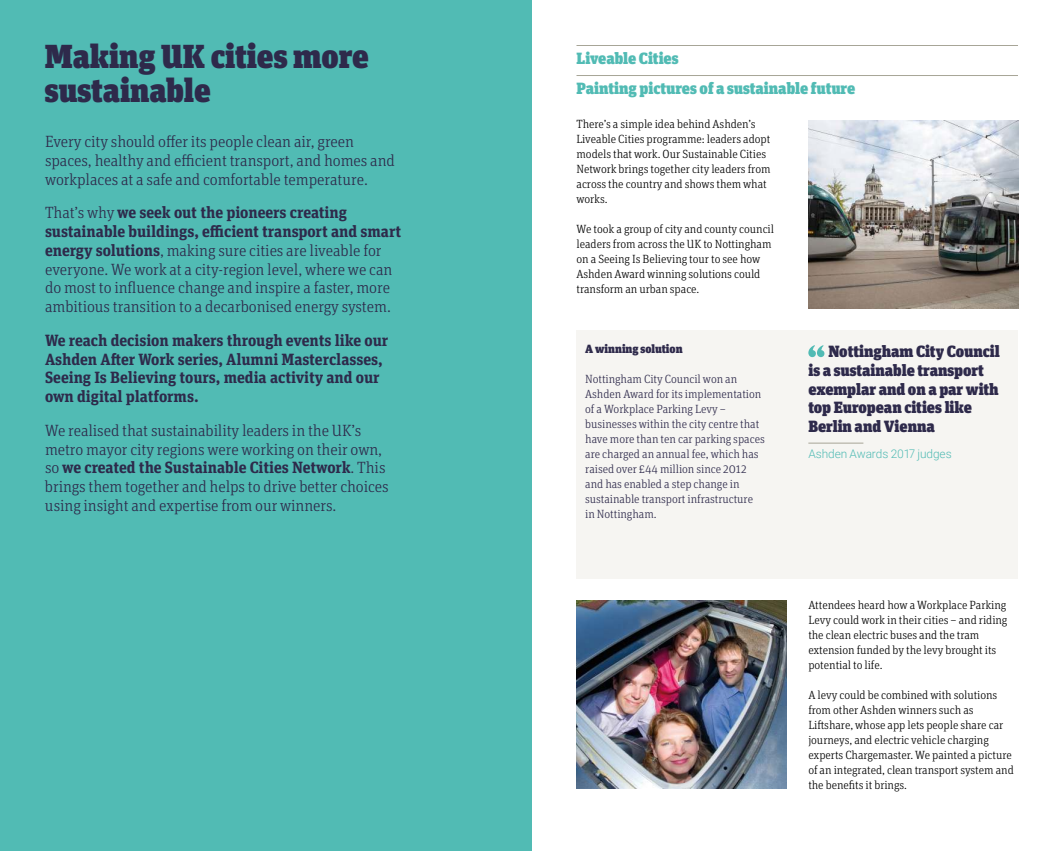
<style>
.page{position:relative;width:1063px;height:851px;background:#fff}
.page>*{position:absolute;margin:0;border:0;box-sizing:border-box;transform-origin:0 0}
.t1{font:900 33.25px/33.8px "Unit Slab Pro";color:#2e2a4b}
.t2{font:300 16.25px/18.8px "Unit Slab Pro";letter-spacing:-.005em;color:#2e2a4b}
.t3{font:700 16.25px/18.8px "Unit Slab Pro";letter-spacing:-.005em;color:#2e2a4b}
.t4{font:900 16.25px/18.8px "Unit Slab Pro";color:#2e2a4b}
.t5{font:900 16.25px/30px "Unit Slab Pro";color:#51bbb4}
.t6{font:300 11.88px/15px "Unit Slab Pro";letter-spacing:-.005em;color:#000}
.t7{font:300 11.88px/15px "Unit Slab Pro";letter-spacing:-.005em;color:#2e2a4b}
.t8{font:300 11.88px "Roboto";letter-spacing:-.005em;color:#51bbb4}
.t9{font:900 11.88px "Unit Slab Pro";color:#2e2a4b}
.s1{font-weight:700}
</style>
<div class="page">
<div style="left:0;top:0;width:531px;height:850px;background:#51bbb4"></div>
<div style="left:576px;top:330px;width:442px;height:248px;background:#f6f5f2"></div>
<hr style="left:576px;top:45px;width:442px;height:1px;background:#a7a597">
<hr style="left:576px;top:75px;width:442px;height:1px;background:#a7a597">
<img style="left:808px;top:120px;width:210px;height:188px">
<img style="left:576px;top:600px;width:210px;height:188px">
<svg style="left:808px;top:345px;width:16px;height:12px"></svg>
<hr style="left:808px;top:443px;width:55px;height:1px;background:#a7a597">
<h1 class="t1" style="left:45px;top:42px;width:325px">Making UK cities more sustainable</h1>
<h2 class="t5" style="left:576px;top:45px;width:280px">Liveable Cities<br>Painting pictures of a sustainable future</h2>
<p class="t6" style="left:576px;top:117px;width:196px">There’s a simple idea behind Ashden’s Liveable Cities programme: leaders adopt models that work. Our Sustainable Cities Network brings together city leaders from across the country and shows them what works.</p>
<p class="t6" style="left:576px;top:222px;width:199px">We took a group of city and county council leaders from across the UK to Nottingham on a Seeing Is Believing tour to see how Ashden Award winning solutions could transform an urban space.</p>
<h2 class="t2" style="left:45px;top:133px;width:352px">Every city should offer its people clean air, green spaces, healthy and efficient transport, and homes and workplaces at a safe and comfortable temperature.</h2>
<p class="t2" style="left:45px;top:204px;width:358px">That’s why <span class="s1">we seek out the pioneers creating sustainable buildings, efficient transport and smart energy solutions</span>, making sure cities are liveable for everyone. We work at a city-region level, where we can do most to influence change and inspire a faster, more ambitious transition to a decarbonised energy system.</p>
<h2 class="t3" style="left:45px;top:332px;width:345px">We reach decision makers through events like our Ashden After Work series, Alumni Masterclasses, Seeing Is Believing tours, media activity and our own digital platforms.</h2>
<p class="t2" style="left:45px;top:422px;width:345px">We realised that sustainability leaders in the UK’s metro mayor city regions were working on their own, so <span class="s1">we created the Sustainable Cities Network</span>. This brings them together and helps to drive better choices using insight and expertise from our winners.</p>
<p class="t9" style="left:585px;top:344px;width:99px">A winning solution</p>
<p class="t7" style="left:585px;top:372px;width:181px">Nottingham City Council won an<br>Ashden Award for its implementation of a Workplace Parking Levy – businesses within the city centre that have more than ten car parking spaces are charged an annual fee, which has raised over £44 million since 2012 and has enabled a step change in sustainable transport infrastructure in Nottingham.</p>
<h2 class="t4" style="left:808px;top:343px;width:193px;text-indent:20px">Nottingham City Council is a sustainable transport exemplar and on a par with top European cities like<br>Berlin and Vienna</h2>
<p class="t8" style="left:808px;top:446px;width:145px">Ashden Awards 2017 judges</p>
<p class="t6" style="left:808px;top:597px;width:201px">Attendees heard how a Workplace Parking Levy could work in their cities – and riding the clean electric buses and the tram extension funded by the levy brought its potential to life.</p>
<p class="t6" style="left:808px;top:687px;width:207px">A levy could be combined with solutions from other Ashden winners such as Liftshare, whose app lets people share car journeys, and electric vehicle charging experts Chargemaster. We painted a picture of an integrated, clean transport system and the benefits it brings.</p>
</div>
